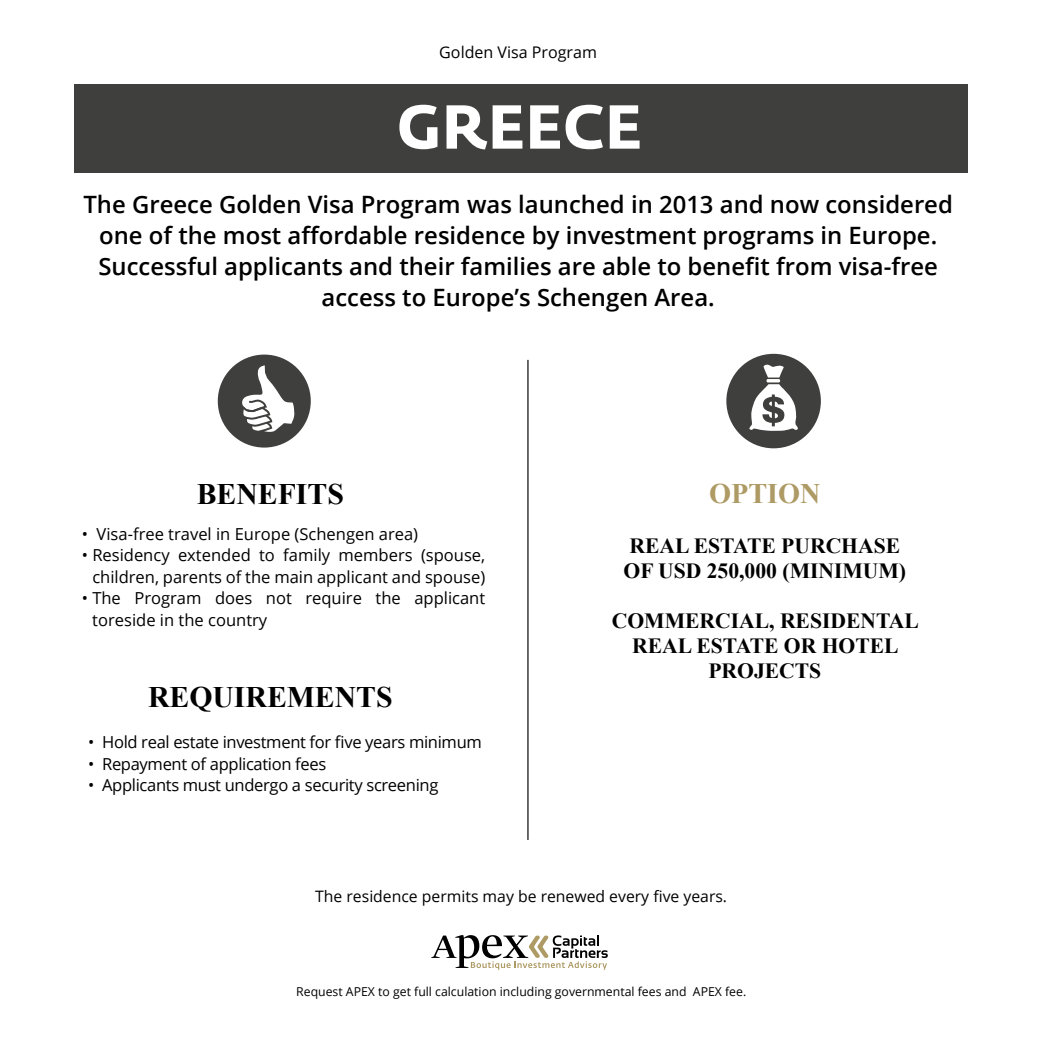
<style>
.page{position:relative;width:1042px;height:1042px;background:#fff}
.page>*{position:absolute;margin:0;border:0;box-sizing:border-box;transform-origin:0 0}
.t1{font:700 61.25px "Fedra Sans Pro";color:#fff}
.t2{font:700 29.75px "Times New Roman";color:#000}
.t3{font:700 28.18px "Times New Roman";color:#ae9a64}
.t4{font:600 23.8px/31px "Open Sans";color:#000;text-align:center}
.t5{font:700 21.7px/24.8px "Times New Roman";color:#000}
.t6{font:16.45px/21.5px "Open Sans";color:#000;text-align:right}
.t7{font:16.45px "Open Sans";letter-spacing:-.02em;color:#000}
.t8{font:16.1px "Open Sans";color:#000}
.t9{font:15.75px "Open Sans";color:#000}
.t10{font:12.25px "Open Sans";color:#000}
</style>
<div class="page">
<hr style="left:527px;top:360px;width:1px;height:480px;background:#000">
<div style="left:725px;top:352px;width:97px;height:98px;background:#3f3f3e;border-radius:50%"></div>
<div style="left:723px;top:350px;width:101px;height:102px;border:3px solid #fff;border-radius:50%"></div>
<svg style="left:749px;top:364px;width:49px;height:67px"></svg>
<div style="left:216px;top:353px;width:96px;height:96px;background:#3f3f3e;border-radius:50%"></div>
<div style="left:214px;top:351px;width:100px;height:100px;border:3px solid #fff;border-radius:50%"></div>
<svg style="left:239px;top:351px;width:58px;height:100px"></svg>
<div style="left:74px;top:85px;width:893px;height:88px;background:#3f3f3e"></div>
<svg style="left:431px;top:935px;width:177px;height:35px"></svg>
<p class="t8" style="left:439px;top:41px;width:159px">Golden Visa Program</p>
<h1 class="t1" style="left:397px;top:89px;width:247px">GREECE</h1>
<p class="t4" style="left:83px;top:188px;width:871px">The Greece Golden Visa Program was launched in 2013 and now considered one of the most affordable residence by investment programs in Europe.<br>Successful applicants and their families are able to benefit from visa-free access to Europe’s Schengen Area.</p>
<p class="t2" style="left:197px;top:473px;width:149px">BENEFITS</p>
<p class="t6" style="left:82px;top:522px;width:338px">• Visa-free travel in Europe (Schengen area)</p>
<p class="t6" style="left:82px;top:544px;width:405px">• Residency extended to family members (spouse, children, parents of the main applicant and spouse)</p>
<p class="t6" style="left:92px;top:587px;width:394px;text-align:left;text-indent:-11px">• The Program does not require the applicant toreside in the country</p>
<p class="t2" style="left:148px;top:677px;width:246px">REQUIREMENTS</p>
<p class="t7" style="left:88px;top:731px;width:395px">• Hold real estate investment for five years minimum</p>
<p class="t7" style="left:88px;top:752px;width:239px">• Repayment of application fees</p>
<p class="t7" style="left:88px;top:774px;width:352px">• Applicants must undergo a security screening</p>
<p class="t3" style="left:709px;top:474px;width:113px">OPTION</p>
<p class="t5" style="left:623px;top:532px;width:284px">REAL ESTATE PURCHASE<br>OF USD 250,000 (MINIMUM)</p>
<p class="t5" style="left:612px;top:608px;width:308px;text-align:center">COMMERCIAL, RESIDENTAL<br>REAL ESTATE OR HOTEL<br>PROJECTS</p>
<p class="t9" style="left:315px;top:885px;width:413px">The residence permits may be renewed every five years.</p>
<p class="t10" style="left:296px;top:982px;width:451px">Request APEX to get full calculation including governmental fees and APEX fee.</p>
</div>
